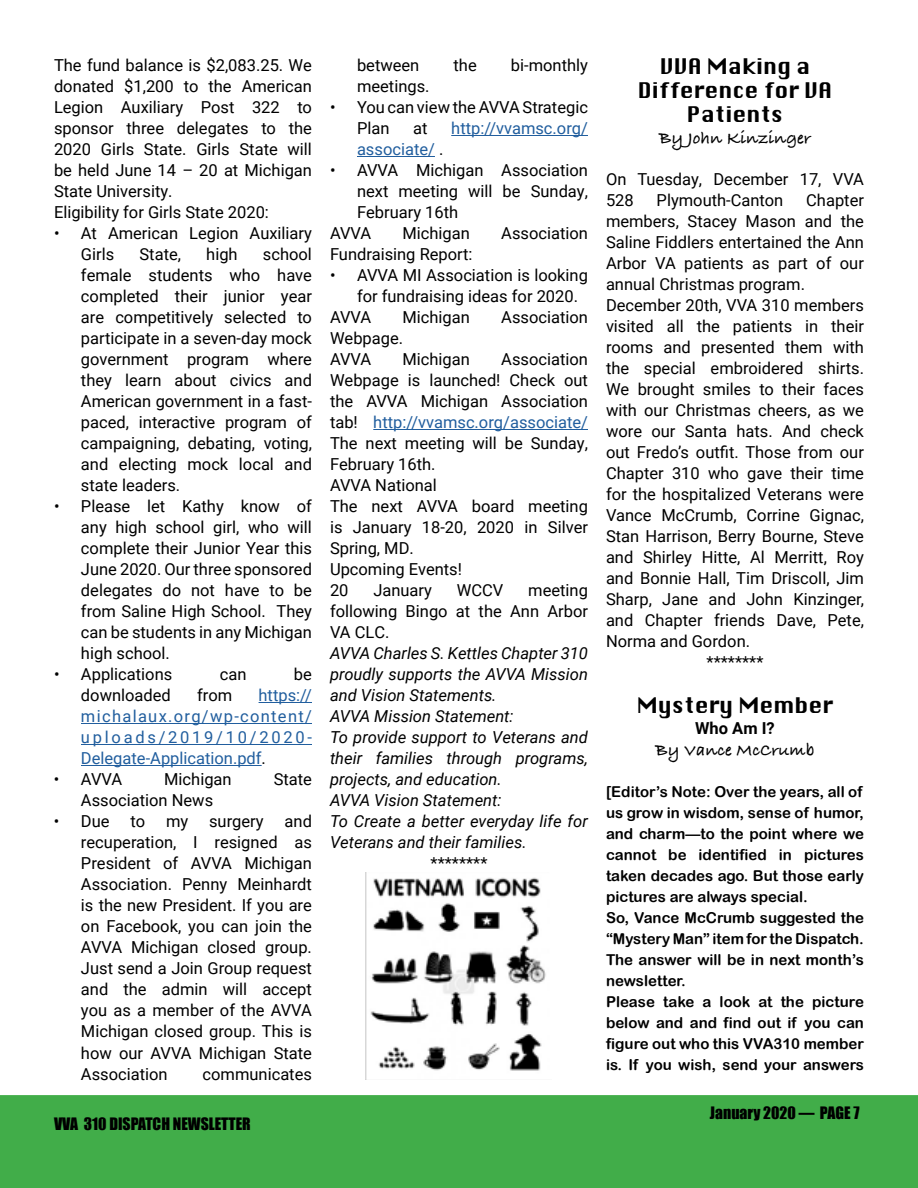
<style>
.page{position:relative;width:918px;height:1188px;background:#fff}
.page>*{position:absolute;margin:0;border:0;box-sizing:border-box;transform-origin:0 0}
.t1{font:21px/24px "Silom";color:#000;text-align:center}
.t2{font:700 18px "Bradley Hand ITCTT";color:#000}
.t3{font:16.5px/21px "Roboto";color:#000}
.t4{font:italic 16.5px/21px "Roboto";color:#000}
.t5{font:16.5px/21px "Roboto";color:#215e9e;text-align:justify}
.t6{font:700 16.5px "Roboto";color:#000}
.t7{font:15.75px "Impact";color:#000}
.t8{font:15px/21px "Arial Rounded MT Bold";color:#000}
.s1{color:#000}
.s2{color:#215e9e}
</style>
<div class="page">
<div style="left:0;top:1095px;width:918px;height:93px;background:#41ad49"></div>
<hr style="left:259px;top:702px;width:53px;height:1px;background:#215e9e">
<hr style="left:81px;top:723px;width:231px;height:1px;background:#215e9e">
<hr style="left:81px;top:744px;width:231px;height:1px;background:#215e9e">
<hr style="left:81px;top:765px;width:181px;height:1px;background:#215e9e">
<hr style="left:451px;top:135px;width:137px;height:1px;background:#215e9e">
<hr style="left:357px;top:156px;width:78px;height:1px;background:#215e9e">
<hr style="left:373px;top:429px;width:215px;height:1px;background:#215e9e">
<img style="left:365px;top:873px;width:181px;height:207px">
<p class="t3" style="left:54px;top:54px;width:260px">The fund balance is $2,083.25. We donated $1,200 to the American<br>Legion Auxiliary Post 322 to sponsor three delegates to the<br>2020 Girls State. Girls State will be held June 14 – 20 at Michigan<br>State University.<br>Eligibility for Girls State 2020:</p>
<p class="t3" style="left:81px;top:222px;width:233px;text-indent:-27px">• At American Legion Auxiliary<br>Girls</p>
<p class="t3" style="left:81px;top:243px;width:233px;text-align:justify;text-indent:182px">school female students who have completed their junior year are competitively selected to participate in a seven-day mock government program where they learn about civics and American government in a fast&shy;paced, interactive program of campaigning, debating, voting, and electing mock local and state leaders.</p>
<p class="t3" style="left:81px;top:495px;width:233px;text-align:justify;text-indent:-27px">• Please let Kathy know of any high school girl, who will complete their Junior Year this June 2020. Our three sponsored delegates do not have to be from Saline High School. They can be students in any Michigan high school.</p>
<p class="t3" style="left:54px;top:663px;width:120px">• Applications</p>
<p class="t3" style="left:220px;top:663px;width:28px">can</p>
<p class="t3" style="left:294px;top:663px;width:20px">be</p>
<p class="t3" style="left:81px;top:684px;width:91px">downloaded</p>
<p class="t3" style="left:197px;top:684px;width:37px">from</p>
<p class="t3" style="left:140px;top:243px;width:43px">State,</p>
<p class="t3" style="left:206px;top:243px;width:33px">high</p>
<p class="t5" style="left:81px;top:684px;width:233px;text-indent:178px">https:// michalaux.org/wp-content/ uploads/2019/10/2020- Delegate-Application.pdf<span class="s1">.</span></p>
<p class="t3" style="left:54px;top:768px;width:70px">• AVVA</p>
<p class="t3" style="left:164px;top:768px;width:69px">Michigan</p>
<p class="t3" style="left:274px;top:768px;width:40px">State</p>
<p class="t3" style="left:81px;top:789px;width:134px">Association News</p>
<p class="t3" style="left:54px;top:810px;width:57px">• Due</p>
<p class="t3" style="left:131px;top:810px;width:16px">to</p>
<p class="t3" style="left:166px;top:810px;width:24px">my</p>
<p class="t3" style="left:209px;top:810px;width:56px">surgery</p>
<p class="t3" style="left:81px;top:810px;width:233px;text-align:justify;text-indent:204px">and recuperation, I resigned as President of AVVA Michigan Association. Penny Meinhardt is the new President. If you are on Facebook, you can join the AVVA Michigan closed group.<br>Just send a Join Group request and the admin will accept you as a member of the AVVA Michigan closed group. This is how our AVVA Michigan State Association</p>
<p class="t3" style="left:203px;top:1063px;width:111px">communicates</p>
<p class="t7" style="left:54px;top:1112px;width:198px">VVA 310 DISPATCH NEWSLETTER</p>
<p class="t3" style="left:357px;top:54px;width:64px">between</p>
<p class="t3" style="left:454px;top:54px;width:25px">the</p>
<p class="t3" style="left:511px;top:54px;width:79px">bi-monthly</p>
<p class="t3" style="left:357px;top:75px;width:74px">meetings.</p>
<p class="t3" style="left:357px;top:96px;width:233px;text-indent:-27px">• You can view the AVVA Strategic<br>Plan</p>
<p class="t3" style="left:413px;top:117px;width:16px">at</p>
<p class="t5" style="left:451px;top:117px;width:138px">http://vvamsc.org/</p>
<p class="t5" style="left:357px;top:138px;width:88px">associate/ <span class="s1">.</span></p>
<p class="t3" style="left:330px;top:159px;width:260px">• AVVA Michigan Association</p>
<p class="t3" style="left:357px;top:180px;width:232px">next meeting will be Sunday,</p>
<p class="t3" style="left:357px;top:201px;width:103px">February 16th</p>
<p class="t3" style="left:330px;top:222px;width:43px">AVVA</p>
<p class="t3" style="left:403px;top:222px;width:69px">Michigan</p>
<p class="t3" style="left:501px;top:222px;width:88px">Association</p>
<p class="t3" style="left:330px;top:243px;width:144px">Fundraising Report:</p>
<p class="t3" style="left:330px;top:264px;width:260px">• AVVA MI Association is looking</p>
<p class="t3" style="left:357px;top:285px;width:223px">for fundraising ideas for 2020.</p>
<p class="t3" style="left:330px;top:306px;width:43px">AVVA</p>
<p class="t3" style="left:403px;top:306px;width:69px">Michigan</p>
<p class="t3" style="left:501px;top:306px;width:88px">Association</p>
<p class="t3" style="left:330px;top:327px;width:75px">Webpage.<br>AVVA</p>
<p class="t3" style="left:403px;top:348px;width:69px">Michigan</p>
<p class="t3" style="left:330px;top:348px;width:260px;text-indent:171px">Association<br>Webpage is launched! Check out the AVVA Michigan Association tab! <span class="s2">http://vvamsc.org/associate/<br></span>The next meeting will be Sunday,<br>February 16th.<br>AVVA National<br>The next AVVA board meeting is January 18-20, 2020 in Silver<br>Spring, MD.<br>Upcoming Events!<br>20</p>
<p class="t3" style="left:330px;top:579px;width:260px;text-align:justify;text-indent:198px">meeting following Bingo at the Ann Arbor VA CLC.</p>
<p class="t4" style="left:330px;top:642px;width:260px">AVVA Charles S. Kettles Chapter 310 proudly supports the AVVA Mission and Vision Statements.<br>AVVA Mission Statement:<br>To provide support to Veterans and their families through programs, projects, and education.<br>AVVA Vision Statement:<br>To Create a better everyday life for<br>Veterans and their families.</p>
<p class="t3" style="left:431px;top:852px;width:58px">********</p>
<p class="t3" style="left:373px;top:579px;width:60px">January</p>
<p class="t3" style="left:457px;top:579px;width:48px">WCCV</p>
<p class="t1" style="left:638px;top:55px;width:196px">VVA Making a<br>Difference for VA<br>Patients</p>
<p class="t2" style="left:659px;top:124px;width:153px">By John Kinzinger</p>
<p class="t3" style="left:606px;top:168px;width:259px">On Tuesday, December 17, VVA<br>528</p>
<p class="t3" style="left:657px;top:189px;width:128px">Plymouth-Canton</p>
<p class="t3" style="left:806px;top:189px;width:59px">Chapter</p>
<p class="t3" style="left:606px;top:210px;width:260px">members, Stacey Mason and the</p>
<p class="t3" style="left:606px;top:231px;width:260px">Saline Fiddlers entertained the Ann</p>
<p class="t3" style="left:606px;top:252px;width:259px">Arbor VA patients as part of our</p>
<p class="t3" style="left:606px;top:273px;width:201px">annual Christmas program.</p>
<p class="t3" style="left:606px;top:294px;width:259px">December 20th, VVA 310 members</p>
<p class="t3" style="left:606px;top:315px;width:260px">visited all the patients in their</p>
<p class="t3" style="left:606px;top:336px;width:260px">rooms and presented them with</p>
<p class="t3" style="left:606px;top:357px;width:260px">the special embroidered shirts.</p>
<p class="t3" style="left:606px;top:378px;width:259px">We brought smiles to their faces</p>
<p class="t3" style="left:606px;top:399px;width:259px">with our Christmas cheers, as we</p>
<p class="t3" style="left:606px;top:420px;width:259px">wore our Santa hats. And check</p>
<p class="t3" style="left:606px;top:441px;width:259px">out Fredo’s outfit. Those from our</p>
<p class="t3" style="left:606px;top:462px;width:260px">Chapter 310 who gave their time</p>
<p class="t3" style="left:606px;top:483px;width:259px">for the hospitalized Veterans were</p>
<p class="t3" style="left:606px;top:504px;width:259px">Vance McCrumb, Corrine Gignac,</p>
<p class="t3" style="left:606px;top:525px;width:259px">Stan Harrison, Berry Bourne, Steve</p>
<p class="t3" style="left:606px;top:546px;width:259px">and Shirley Hitte, Al Merritt, Roy</p>
<p class="t3" style="left:606px;top:567px;width:260px">and Bonnie Hall, Tim Driscoll, Jim</p>
<p class="t3" style="left:606px;top:588px;width:259px">Sharp, Jane and John Kinzinger,</p>
<p class="t3" style="left:606px;top:609px;width:260px">and Chapter friends Dave, Pete,</p>
<p class="t3" style="left:606px;top:630px;width:146px">Norma and Gordon.</p>
<p class="t3" style="left:707px;top:651px;width:58px">********</p>
<p class="t1" style="left:637px;top:694px;width:198px">Mystery Member</p>
<p class="t6" style="left:695px;top:717px;width:81px">Who Am I?</p>
<p class="t2" style="left:655px;top:736px;width:161px">By Vance McCrumb</p>
<p class="t8" style="left:606px;top:781px;width:260px">[Editor’s Note: Over the years, all of us grow in wisdom, sense of humor, and charm—to the point where we cannot be identified in pictures taken decades ago. But those early pictures are always special.<br>So, Vance McCrumb suggested the “Mystery Man” item for the Dispatch.<br>The answer will be in next month’s newsletter.<br>Please take a look at the picture below and and find out if you can figure out who this VVA310 member is. If you wish, send your answers</p>
<p class="t7" style="left:710px;top:1100px;width:151px">January 2020 — PAGE 7</p>
</div>
